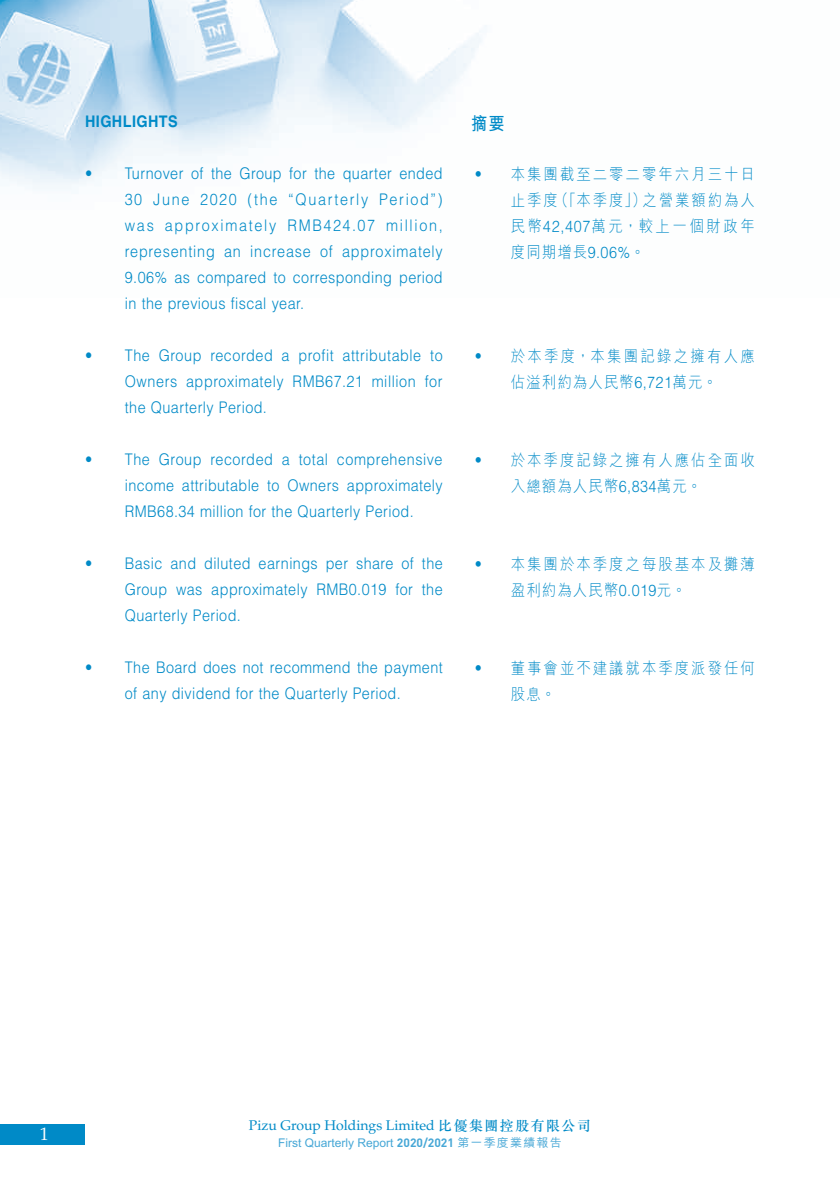
<style>
.page{position:relative;width:840px;height:1191px;background:#fff}
.page>*{position:absolute;margin:0;border:0;box-sizing:border-box;transform-origin:0 0}
.C-Subhead{font:700 18px "M Hei HK";color:#008ac7;scale:.9 1}
.t1{font:18px "Palatino LT Std";color:#fff}
._00_txt{font:300 16px/26px "Helvetica LT Std";letter-spacing:.03em;color:#008ac7;scale:.9 1}
._00_txt_C{font:300 16px "M Hei HK";letter-spacing:.14em;color:#008ac7;scale:.9 1}
._00_txt_C-2{font:300 16px "M Hei HK";letter-spacing:.08em;color:#008ac7;scale:.9 1}
._00_txt_C-3{font:300 16px/26px "M Hei HK";letter-spacing:.175em;color:#008ac7;scale:.9 1}
._00_txt-2{font:300 16px "Helvetica LT Std";letter-spacing:.12em;color:#008ac7;scale:.9 1}
._00_txt-3{font:300 16px "Helvetica LT Std";letter-spacing:.055em;color:#008ac7;scale:.9 1}
.E-Subhead{font:700 16px "Helvetica LT Std";letter-spacing:.03em;color:#008ac7;scale:.9 1}
._00_txt-4{font:300 16px "Helvetica LT Std";letter-spacing:.115em;color:#008ac7;scale:.9 1}
._00_txt-5{font:300 16px "Helvetica LT Std";letter-spacing:.105em;color:#008ac7;scale:.9 1}
.t2{font:14px "Palatino LT Std";color:#008ac7}
.t3{font:500 12px "M Hei HK";color:#46a7d6}
.s1{font-family:"Helvetica LT Std"}
.s2{font-family:"M Sung HK";font-weight:500}
.s3{font-family:"DIN Pro";font-weight:700}
</style>
<div class="page">
<img style="left:0;top:0;width:486px;height:190px">
<div style="left:0;top:1124px;width:85px;height:20px;background:#008ac7"></div>
<p class="E-Subhead" style="left:85px;top:111px;width:104px">HIGHLIGHTS</p>
<p class="C-Subhead" style="left:471px;top:110px;width:39px">摘要</p>
<p class="_00_txt" style="left:85px;top:160px;width:9px">•</p>
<p class="_00_txt" style="left:125px;top:160px;width:67px">Turnover</p>
<p class="_00_txt" style="left:191px;top:160px;width:15px">of</p>
<p class="_00_txt" style="left:211px;top:160px;width:25px">the</p>
<p class="_00_txt" style="left:239px;top:160px;width:48px">Group</p>
<p class="_00_txt" style="left:289px;top:160px;width:21px">for</p>
<p class="_00_txt" style="left:314px;top:160px;width:25px">the</p>
<p class="_00_txt" style="left:342px;top:160px;width:56px">quarter</p>
<p class="_00_txt" style="left:399px;top:160px;width:50px">ended</p>
<p class="_00_txt_C" style="left:471px;top:163px;width:17px">‧</p>
<p class="_00_txt_C" style="left:510px;top:163px;width:272px">本集團截至二零二零年六月三十日</p>
<p class="_00_txt" style="left:85px;top:342px;width:9px">•</p>
<p class="_00_txt" style="left:125px;top:186px;width:21px">30</p>
<p class="_00_txt" style="left:153px;top:186px;width:42px">June</p>
<p class="_00_txt" style="left:200px;top:186px;width:42px">2020</p>
<p class="_00_txt" style="left:247px;top:186px;width:35px">(the</p>
<p class="_00_txt-4" style="left:288px;top:189px;width:90px">“Quarterly</p>
<p class="_00_txt" style="left:379px;top:186px;width:72px">Period (“</p>
<p class="_00_txt" style="left:125px;top:212px;width:34px">was</p>
<p class="_00_txt-2" style="left:165px;top:215px;width:125px">approximately</p>
<p class="_00_txt-5" style="left:287px;top:215px;width:99px">RMB424.07</p>
<p class="_00_txt-2" style="left:386px;top:215px;width:64px">million,</p>
<p class="_00_txt" style="left:320px;top:238px;width:16px">of</p>
<p class="_00_txt" style="left:125px;top:238px;width:354px">representing<br>9.06% as compared to corresponding period in the previous fiscal year.</p>
<p class="_00_txt" style="left:430px;top:342px;width:15px">to</p>
<p class="_00_txt-3" style="left:250px;top:241px;width:69px">increase</p>
<p class="_00_txt-3" style="left:342px;top:241px;width:113px">approximately</p>
<p class="_00_txt" style="left:224px;top:238px;width:20px">an</p>
<p class="_00_txt" style="left:159px;top:342px;width:49px">Group</p>
<p class="_00_txt" style="left:298px;top:342px;width:41px">profit</p>
<p class="_00_txt" style="left:125px;top:342px;width:29px">The</p>
<p class="_00_txt" style="left:210px;top:342px;width:71px">recorded</p>
<p class="_00_txt" style="left:342px;top:342px;width:89px">attributable</p>
<p class="_00_txt" style="left:281px;top:342px;width:10px">a</p>
<p class="_00_txt_C" style="left:554px;top:189px;width:104px">（「本季度」）</p>
<p class="_00_txt_C-3" style="left:510px;top:186px;width:272px">止季度<br>民幣<span class="s1">42,407</span>萬元，較上一個財政年度同期增長<span class="s1">9.06%</span>。</p>
<p class="_00_txt_C" style="left:642px;top:189px;width:126px">之營業額約為人</p>
<p class="_00_txt_C" style="left:471px;top:345px;width:17px">‧</p>
<p class="_00_txt_C" style="left:510px;top:345px;width:272px">於本季度，本集團記錄之擁有人應</p>
<p class="_00_txt" style="left:125px;top:368px;width:159px">Owners<br>the Quarterly Period.</p>
<p class="_00_txt" style="left:186px;top:368px;width:110px">approximately</p>
<p class="_00_txt" style="left:292px;top:368px;width:80px">RMB67.21</p>
<p class="_00_txt" style="left:371px;top:368px;width:50px">million</p>
<p class="_00_txt" style="left:424px;top:368px;width:21px">for</p>
<p class="_00_txt_C-2" style="left:510px;top:371px;width:231px">佔溢利約為人民幣<span class="s1">6,721</span>萬元。</p>
<p class="_00_txt" style="left:85px;top:446px;width:9px">•</p>
<p class="_00_txt" style="left:125px;top:446px;width:29px">The</p>
<p class="_00_txt" style="left:159px;top:446px;width:49px">Group</p>
<p class="_00_txt" style="left:210px;top:446px;width:71px">recorded</p>
<p class="_00_txt" style="left:282px;top:446px;width:10px">a</p>
<p class="_00_txt" style="left:298px;top:446px;width:34px">total</p>
<p class="_00_txt" style="left:337px;top:446px;width:119px">comprehensive</p>
<p class="_00_txt_C" style="left:471px;top:449px;width:17px">‧</p>
<p class="_00_txt_C" style="left:510px;top:449px;width:272px">於本季度記錄之擁有人應佔全面收</p>
<p class="_00_txt" style="left:287px;top:472px;width:59px">Owners</p>
<p class="_00_txt" style="left:125px;top:472px;width:322px">income<br>RMB68.34 million for the Quarterly Period.</p>
<p class="_00_txt" style="left:182px;top:472px;width:87px">attributable</p>
<p class="_00_txt" style="left:347px;top:472px;width:108px">approximately</p>
<p class="_00_txt" style="left:267px;top:472px;width:15px">to</p>
<p class="_00_txt_C-2" style="left:510px;top:475px;width:213px">入總額為人民幣<span class="s1">6,834</span>萬元。</p>
<p class="_00_txt" style="left:85px;top:550px;width:9px">•</p>
<p class="_00_txt" style="left:125px;top:550px;width:43px">Basic</p>
<p class="_00_txt" style="left:170px;top:550px;width:30px">and</p>
<p class="_00_txt" style="left:204px;top:550px;width:53px">diluted</p>
<p class="_00_txt" style="left:258px;top:550px;width:67px">earnings</p>
<p class="_00_txt" style="left:325px;top:550px;width:26px">per</p>
<p class="_00_txt" style="left:356px;top:550px;width:43px">share</p>
<p class="_00_txt" style="left:401px;top:550px;width:15px">of</p>
<p class="_00_txt" style="left:422px;top:550px;width:25px">the</p>
<p class="_00_txt_C" style="left:471px;top:553px;width:17px">‧</p>
<p class="_00_txt_C" style="left:510px;top:553px;width:272px">本集團於本季度之每股基本及攤薄</p>
<p class="_00_txt" style="left:85px;top:654px;width:9px">•</p>
<p class="_00_txt" style="left:125px;top:576px;width:130px">Group<br>Quarterly Period.</p>
<p class="_00_txt" style="left:125px;top:654px;width:354px">The Board does not recommend the payment</p>
<p class="_00_txt" style="left:395px;top:576px;width:21px">for</p>
<p class="_00_txt" style="left:211px;top:576px;width:108px">approximately</p>
<p class="_00_txt" style="left:316px;top:576px;width:79px">RMB0.019</p>
<p class="_00_txt" style="left:421px;top:576px;width:25px">the</p>
<p class="_00_txt" style="left:176px;top:576px;width:31px">was</p>
<p class="_00_txt_C" style="left:471px;top:657px;width:17px">‧</p>
<p class="_00_txt_C-2" style="left:510px;top:579px;width:196px">盈利約為人民幣<span class="s1">0.019</span>元。</p>
<p class="_00_txt_C" style="left:510px;top:657px;width:272px">董事會並不建議就本季度派發任何</p>
<p class="_00_txt" style="left:125px;top:680px;width:308px">of any dividend for the Quarterly Period.</p>
<p class="_00_txt_C" style="left:510px;top:683px;width:51px">股息。</p>
<p class="t1" style="left:40px;top:1123px;width:10px">1</p>
<p class="t2" style="left:249px;top:1117px;width:343px">Pizu Group Holdings Limited <span class="s2">比優集團控股有限公司</span></p>
<p class="t3" style="left:278px;top:1134px;width:285px">First Quarterly Report <span class="s3">2020/2021</span> 第一季度業績報告</p>
</div>
